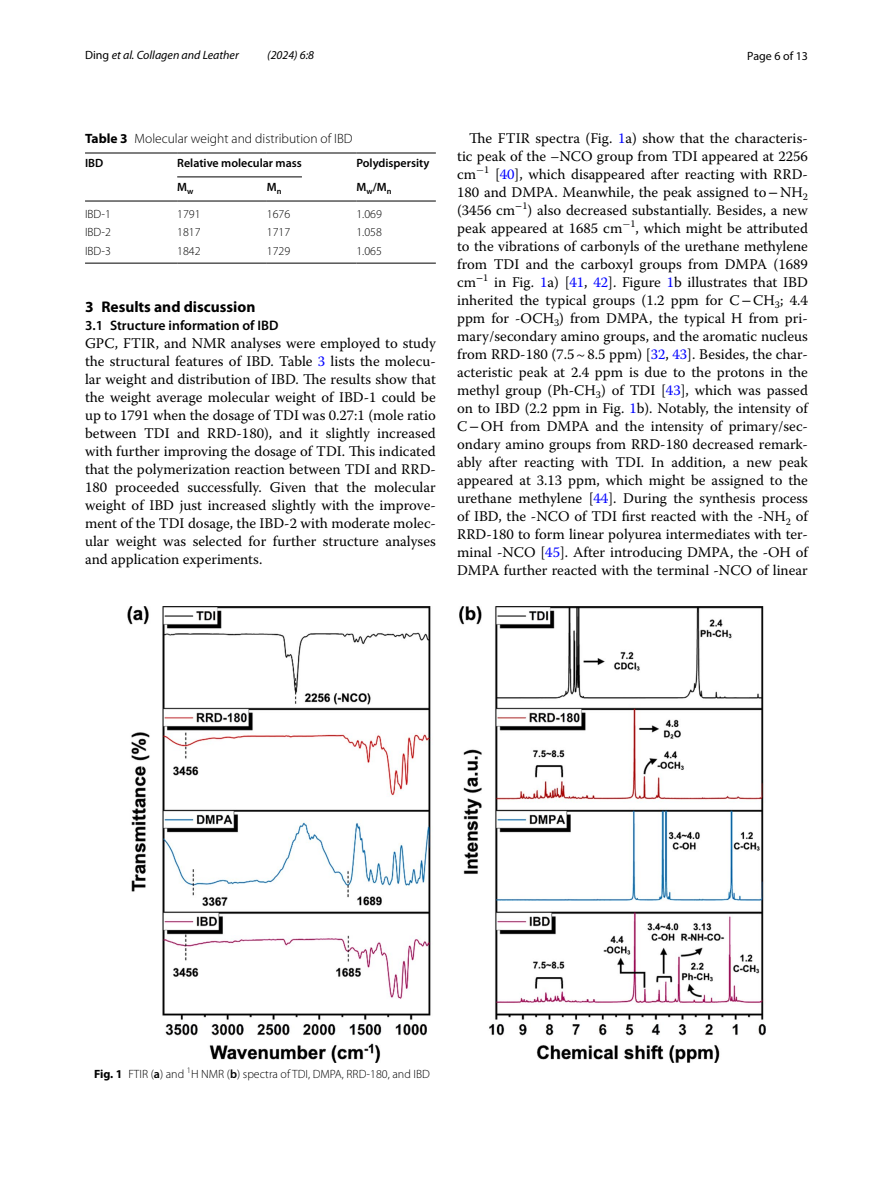
<style>
.page{position:relative;width:893px;height:1187px;background:#fff}
.page>*{position:absolute;margin:0;border:0;box-sizing:border-box;transform-origin:0 0}
.t1{font:700 15.45px "Myriad Pro";color:#000}
.t2{font:14.7px/18px "Warnock Pro";color:#000;text-align:justify}
.t3{font:600 13.8px "Myriad Pro";color:#000}
.t4{font:300 13.5px "Myriad Pro";color:#000}
.t5{font:300 12px "Myriad Pro";color:#000}
.t6{font:600 12px "Myriad Pro";color:#000}
.t7{font:italic 12px "Myriad Pro";color:#000}
.t8{font:12px "Myriad Pro";color:#000}
.s1{font-style:normal}
.s2{font-weight:700}
.s3{color:#00f}
.s4{font-family:"STIX"}
.s5{font-weight:600}
</style>
<div class="page">
<hr style="left:85px;top:153px;width:92px;height:1px;background:#000">
<hr style="left:85px;top:201px;width:92px;height:1px;background:#000">
<hr style="left:177px;top:153px;width:90px;height:1px;background:#000">
<hr style="left:267px;top:153px;width:89px;height:1px;background:#000">
<hr style="left:356px;top:153px;width:80px;height:1px;background:#000">
<hr style="left:177px;top:201px;width:90px;height:1px;background:#000">
<hr style="left:267px;top:201px;width:89px;height:1px;background:#000">
<hr style="left:356px;top:201px;width:80px;height:1px;background:#000">
<hr style="left:85px;top:263px;width:92px;height:1px;background:#000">
<hr style="left:177px;top:263px;width:90px;height:1px;background:#000">
<hr style="left:267px;top:263px;width:89px;height:1px;background:#000">
<hr style="left:356px;top:263px;width:80px;height:1px;background:#000">
<hr style="left:177px;top:177px;width:125px;height:1px;background:#000">
<img style="left:128px;top:606px;width:637px;height:456px">
<p class="t7" style="left:85px;top:48px;width:155px"><span class="s1">Ding</span> et al. Collagen and Leather</p>
<p class="t7" style="left:267px;top:48px;width:48px">(2024) 6:8</p>
<p class="t8" style="left:747px;top:48px;width:62px">Page 6 of 13</p>
<p class="t4" style="left:85px;top:131px;width:269px"><span class="s2">Table 3</span> Molecular weight and distribution of IBD</p>
<p class="t6" style="left:85px;top:156px;width:20px">IBD</p>
<p class="t6" style="left:177px;top:156px;width:126px">Relative molecular mass</p>
<p class="t6" style="left:356px;top:156px;width:75px">Polydispersity</p>
<p class="t6" style="left:177px;top:179px;width:18px">M<sub>w</sub></p>
<p class="t6" style="left:267px;top:179px;width:16px">M<sub>n</sub></p>
<p class="t6" style="left:356px;top:179px;width:37px">M<sub>w</sub>/M<sub>n</sub></p>
<p class="t5" style="left:85px;top:207px;width:27px">IBD-1</p>
<p class="t5" style="left:177px;top:207px;width:25px">1791</p>
<p class="t5" style="left:267px;top:207px;width:25px">1676</p>
<p class="t5" style="left:356px;top:207px;width:27px">1.069</p>
<p class="t5" style="left:85px;top:226px;width:27px">IBD-2</p>
<p class="t5" style="left:177px;top:226px;width:25px">1817</p>
<p class="t5" style="left:267px;top:226px;width:25px">1717</p>
<p class="t5" style="left:356px;top:226px;width:27px">1.058</p>
<p class="t5" style="left:85px;top:244px;width:27px">IBD-3</p>
<p class="t5" style="left:177px;top:244px;width:25px">1842</p>
<p class="t5" style="left:267px;top:244px;width:25px">1729</p>
<p class="t5" style="left:356px;top:244px;width:27px">1.065</p>
<p class="t1" style="left:85px;top:297px;width:172px">3 Results and discussion</p>
<p class="t3" style="left:85px;top:316px;width:195px">3.1 Structure information of IBD</p>
<p class="t2" style="left:85px;top:334px;width:352px">GPC, FTIR, and NMR analyses were employed to study the structural features of IBD. Table <span class="s3">3</span> lists the molecu&shy;lar weight and distribution of IBD. The results show that the weight average molecular weight of IBD-1 could be up to 1791 when the dosage of TDI was 0.27:1 (mole ratio between TDI and RRD-180), and it slightly increased with further improving the dosage of TDI. This indicated that the polymerization reaction between TDI and RRD-180 proceeded successfully. Given that the molecular weight of IBD just increased slightly with the improve&shy;ment of the TDI dosage, the IBD-2 with moderate molec&shy;ular weight was selected for further structure analyses and application experiments.</p>
<p class="t2" style="left:457px;top:128px;width:352px;text-indent:12px">The FTIR spectra (Fig. <span class="s3">1</span>a) show that the characteris&shy;tic peak of the –NCO group from TDI appeared at 2256 cm<sup>−</sup><sup>1</sup> [<span class="s3">40</span>], which disappeared after reacting with RRD-180 and DMPA. Meanwhile, the peak assigned to<span class="s4">−</span> -NH<sub>2 </sub>(3456 cm<sup>−</sup><sup>1</sup>) also decreased substantially. Besides, a new peak appeared at 1685 cm<sup>−</sup><sup>1</sup>, which might be attributed to the vibrations of carbonyls of the urethane methylene from TDI and the carboxyl groups from DMPA (1689 cm<sup>−</sup><sup>1</sup> in Fig. <span class="s3">1</span>a) [<span class="s3">41</span>, <span class="s3">42</span>]. Figure <span class="s3">1</span>b illustrates that IBD inherited the typical groups (1.2 ppm for C<span class="s4">−</span> -CH<sub>3</sub>; 4.4 ppm for -OCH<sub>3</sub>) from DMPA, the typical H from pri&shy;mary/secondary amino groups, and the aromatic nucleus from RRD-180 (7.5~8.5 ppm) [<span class="s3">32</span>, <span class="s3">43</span>]. Besides, the char&shy;acteristic peak at 2.4 ppm is due to the protons in the methyl group (Ph-CH<sub>3</sub>) of TDI [<span class="s3">43</span>], which was passed on to IBD (2.2 ppm in Fig. <span class="s3">1</span>b). Notably, the intensity of C<span class="s4">−</span>OH from DMPA and the intensity of primary/sec&shy;ondary amino groups from RRD-180 decreased remark&shy;ably after reacting with TDI. In addition, a new peak appeared at 3.13 ppm, which might be assigned to the urethane methylene [<span class="s3">44</span>]. During the synthesis process of IBD, the -NCO of TDI first reacted with the -NH<sub>2</sub> of RRD-180 to form linear polyurea intermediates with ter&shy;minal -NCO [<span class="s3">45</span>]. After introducing DMPA, the -OH of DMPA further reacted with the terminal -NCO of linear</p>
<p class="t5" style="left:94px;top:1066px;width:337px"><span class="s2">Fig. 1</span> FTIR (<span class="s5">a</span>) and <sup>1</sup>H NMR (<span class="s5">b</span>) spectra of TDI, DMPA, RRD-180, and IBD</p>
</div>
